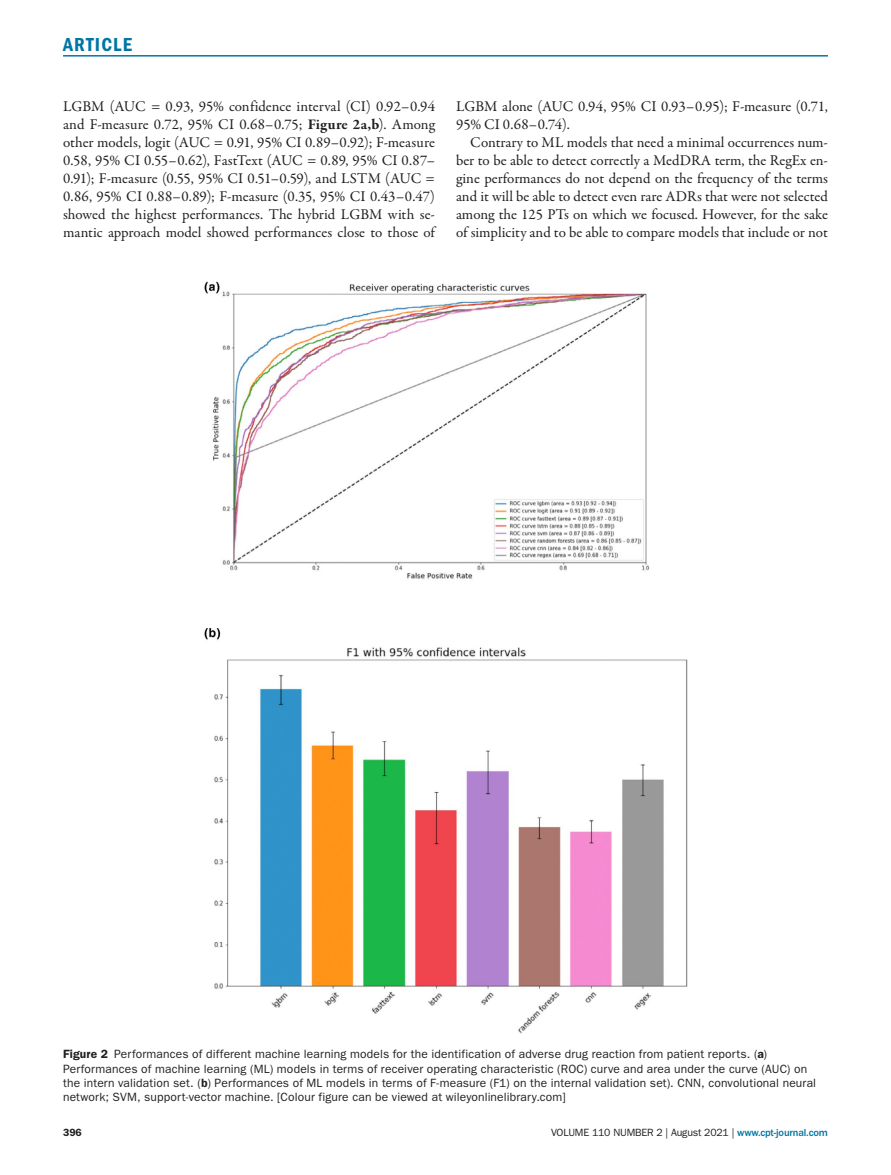
<style>
.page{position:relative;width:891px;height:1175px;background:#fff}
.page>*{position:absolute;margin:0;border:0;box-sizing:border-box;transform-origin:0 0}
.t1{font:19.5px "ITC Franklin Gothic Std Dm Cd";letter-spacing:.06em;color:#0076a3}
.t2{font:15px/18px "Garamond Premr Pro";color:#231f20;text-align:justify}
.t3{font:12px/14.2px "ITC Franklin Gothic Std";letter-spacing:.015em;color:#231f20}
.t4{font:10.5px "ITC Franklin Gothic Std";letter-spacing:-.015em;color:#231f20}
.t5{font:600 10.5px "ITC Franklin Gothic Std";color:#231f20}
.s1{font-weight:700}
.s2{font-weight:600}
.s3{font-weight:500;color:#0076a3}
</style>
<div class="page">
<hr style="left:63px;top:55px;width:765px;height:2px;background:#0076a3">
<img style="left:204px;top:282px;width:484px;height:751px">
<h1 class="t1" style="left:63px;top:33px;width:71px">ARTICLE</h1>
<p class="t2" style="left:63px;top:97px;width:373px">LGBM (AUC = 0.93, 95% confidence interval (CI) 0.92–0.94 and F-measure 0.72, 95% CI 0.68–0.75; <span class="s1">Figure 2a,b</span>). Among other models, logit (AUC = 0.91, 95% CI 0.89–0.92); F-measure 0.58, 95% CI 0.55–0.62), FastText (AUC = 0.89, 95% CI 0.87– 0.91); F-measure (0.55, 95% CI 0.51–0.59), and LSTM (AUC = 0.86, 95% CI 0.88–0.89); F-measure (0.35, 95% CI 0.43–0.47) showed the highest performances. The hybrid LGBM with se&shy;mantic approach model showed performances close to those of</p>
<p class="t2" style="left:456px;top:97px;width:373px">LGBM alone (AUC 0.94, 95% CI 0.93–0.95); F-measure (0.71,<br>95% CI 0.68–0.74).</p>
<p class="t2" style="left:456px;top:133px;width:374px;text-indent:14px">Contrary to ML models that need a minimal occurrences num&shy;ber to be able to detect correctly a MedDRA term, the RegEx en&shy;gine performances do not depend on the frequency of the terms and it will be able to detect even rare ADRs that were not selected among the 125 PTs on which we focused. However, for the sake of simplicity and to be able to compare models that include or not</p>
<p class="t3" style="left:63px;top:1047px;width:755px"><span class="s2">Figure 2</span> Performances of different machine learning models for the identification of adverse drug reaction from patient reports. (<span class="s2">a</span>)<br>Performances of machine learning (ML) models in terms of receiver operating characteristic (ROC) curve and area under the curve (AUC) on the intern validation set. (<span class="s2">b</span>) Performances of ML models in terms of F-measure (F1) on the internal validation set). CNN, convolutional neural network; SVM, support-vector machine. [Colour figure can be viewed at wileyonlinelibrary.com]</p>
<p class="t5" style="left:63px;top:1125px;width:20px">396</p>
<p class="t4" style="left:551px;top:1126px;width:278px">VOLUME 110 NUMBER 2 | August 2021 | <span class="s3">www.cpt-journal.com</span></p>
</div>
